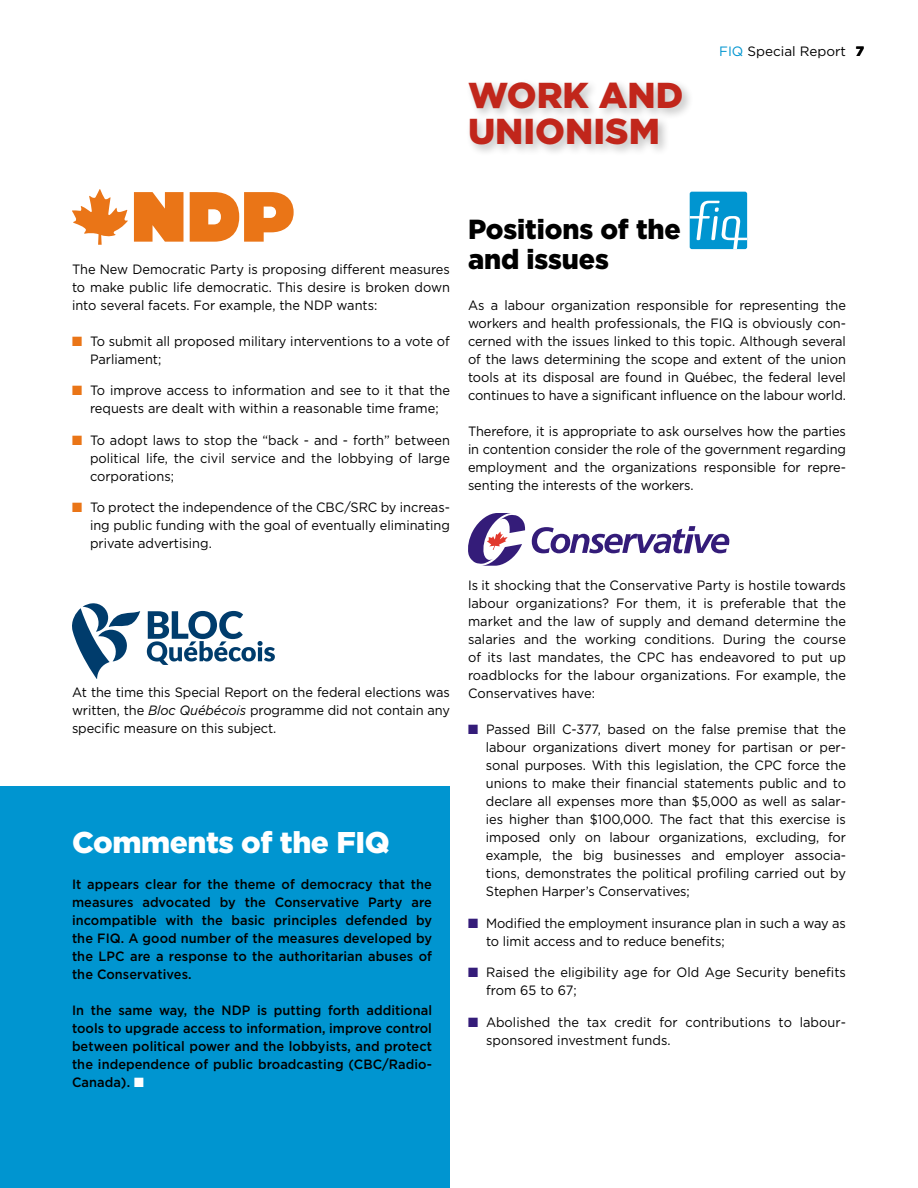
<style>
.page{position:relative;width:918px;height:1188px;background:#fff}
.page>*{position:absolute;margin:0;border:0;box-sizing:border-box;transform-origin:0 0}
.t1{font:900 36px/36px "Gotham";color:#c1261b}
.t2{font:900 30px "Gotham";letter-spacing:-.015em;color:#fff}
.t3{font:900 27.6px/30px "Gotham";letter-spacing:-.005em;color:#000}
.t4{font:13.5px/18px "Gotham";color:#000;text-align:justify;scale:.95 1}
.t5{font:500 13.5px/18px "Gotham";letter-spacing:.005em;color:#000;text-align:justify;scale:.95 1}
.t6{font:13.5px "Gotham";color:#000}
.s1{color:#0095d0}
.s2{font-weight:900}
.s3{color:#ea7517}
.s4{font-style:italic}
.s5{color:#fff}
.s6{color:#341c79}
</style>
<div class="page">
<div style="left:0;top:786px;width:450px;height:402px;background:#0095d0"></div>
<div style="left:464px;top:78px;width:230px;height:78px;background:#000;opacity:.25"></div>
<svg style="left:147px;top:611px;width:128px;height:54px"></svg>
<svg style="left:72px;top:603px;width:68px;height:76px"></svg>
<div style="left:690px;top:192px;width:57px;height:57px;background:#0095d0;border-radius:2px"></div>
<svg style="left:690px;top:201px;width:57px;height:48px"></svg>
<svg style="left:468px;top:513px;width:57px;height:53px"></svg>
<svg style="left:532px;top:526px;width:197px;height:27px"></svg>
<svg style="left:72px;top:189px;width:56px;height:56px"></svg>
<svg style="left:134px;top:192px;width:50px;height:50px"></svg>
<svg style="left:190px;top:192px;width:104px;height:50px"></svg>
<h1 class="t1" style="left:468px;top:76px;width:217px">Work and unionism</h1>
<p class="t6" style="left:719px;top:44px;width:146px"><span class="s1">FIQ</span> Special Report <span class="s2">7</span></p>
<p class="t4" style="left:72px;top:260px;width:399px">The New Democratic Party is proposing different measures to make public life democratic. This desire is broken down into several facets. For example, the NDP wants:</p>
<p class="t4" style="left:90px;top:332px;width:380px;text-indent:-18px"><span class="s3">■</span> To submit all proposed military interventions to a vote of<br>Parliament;</p>
<p class="t4" style="left:72px;top:381px;width:399px;text-align:center"><span class="s3">■</span> To improve access to information and see to it that the requests are dealt with within a reasonable time frame;</p>
<p class="t4" style="left:90px;top:431px;width:380px;text-indent:-18px"><span class="s3">■</span> To adopt laws to stop the “back - and - forth” between political life, the civil service and the lobbying of large corporations;</p>
<p class="t4" style="left:72px;top:498px;width:268px"><span class="s3">■</span> To protect the independence of the CBC</p>
<p class="t4" style="left:90px;top:498px;width:380px;text-indent:254px">/SRC by increas&shy;ing public funding with the goal of eventually eliminating private advertising.</p>
<p class="t4" style="left:72px;top:683px;width:399px">At the time this Special Report on the federal elections was written, the <span class="s4">Bloc Québécois</span> programme did not contain any specific measure on this subject.</p>
<h2 class="t2" style="left:72px;top:825px;width:319px">Comments of the FIQ</h2>
<p class="t5" style="left:72px;top:875px;width:380px">It appears clear for the theme of democracy that the measures advocated by the Conservative Party are incompatible with the basic principles defended by the FIQ. A good number of the measures developed by the LPC are a response to the authoritarian abuses of the Conservatives.</p>
<p class="t5" style="left:72px;top:1001px;width:380px">In the same way, the NDP is putting forth additional tools to upgrade access to information, improve control between political power and the lobbyists, and protect the independence of public broadcasting (CBC/Radio-Canada). <span class="s5">■</span></p>
<h3 class="t3" style="left:468px;top:213px;width:215px">Positions of the and issues</h3>
<p class="t4" style="left:468px;top:296px;width:399px">As a labour organization responsible for representing the workers and health professionals, the FIQ is obviously con&shy;cerned with the issues linked to this topic. Although several of the laws determining the scope and extent of the union tools at its disposal are found in Québec, the federal level continues to have a significant influence on the labour world.</p>
<p class="t4" style="left:468px;top:422px;width:399px">Therefore, it is appropriate to ask ourselves how the parties in contention consider the role of the government regarding employment and the organizations responsible for repre&shy;senting the interests of the workers.</p>
<p class="t4" style="left:468px;top:576px;width:399px">Is it shocking that the Conservative Party is hostile towards labour organizations? For them, it is preferable that the market and the law of supply and demand determine the salaries and the working conditions. During the course of its last mandates, the CPC has endeavored to put up roadblocks for the labour organizations. For example, the Conservatives have:</p>
<p class="t4" style="left:486px;top:720px;width:380px;text-indent:-18px"><span class="s6">■</span> Passed Bill C-377, based on the false premise that the labour organizations divert money for partisan or per&shy;sonal purposes. With this legislation, the CPC force the unions to make their financial statements public and to declare all expenses more than $5,000 as well as salar&shy;ies higher than $100,000. The fact that this exercise is imposed only on labour organizations, excluding, for example, the big businesses and employer associa&shy;tions, demonstrates the political profiling carried out by Stephen Harper’s Conservatives;</p>
<p class="t4" style="left:486px;top:914px;width:380px;text-indent:-18px"><span class="s6">■</span> Modified the employment insurance plan in such a way as to limit access and to reduce benefits;</p>
<p class="t4" style="left:486px;top:963px;width:380px;text-indent:-18px"><span class="s6">■</span> Raised the eligibility age for Old Age Security benefits from 65 to 67;</p>
<p class="t4" style="left:486px;top:1013px;width:380px;text-indent:-18px"><span class="s6">■</span> Abolished the tax credit for contributions to labour&shy;sponsored investment funds.</p>
</div>
